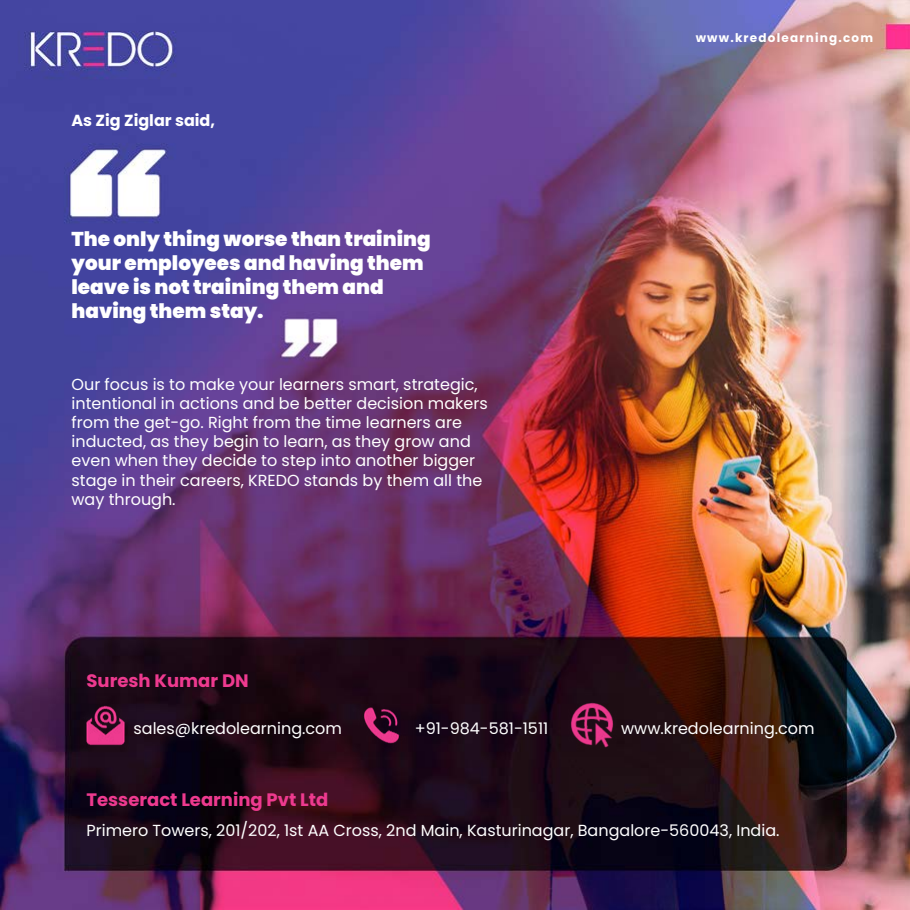
<style>
.page{position:relative;width:910px;height:910px;background:#fff}
.page>*{position:absolute;margin:0;border:0;box-sizing:border-box;transform-origin:0 0}
.t1{font:900 20px/24px "Poppins";color:#fff}
.t2{font:700 18px "Poppins";color:#ee3a8f}
.t3{font:16px/19.2px "Poppins";color:#fff}
.t4{font:700 16px "Poppins";color:#fff}
.t5{font:700 12px "Poppins";letter-spacing:.1em;color:#fff}
</style>
<div class="page">
<img style="left:0;top:0;width:910px;height:910px">
<img style="left:74px;top:694px;width:63px;height:62px">
<img style="left:350px;top:694px;width:62px;height:62px">
<img style="left:561px;top:694px;width:62px;height:62px">
<p class="t4" style="left:72px;top:111px;width:145px">As Zig Ziglar said,</p>
<p class="t1" style="left:72px;top:227px;width:361px">The only thing worse than training your employees and having them leave is not training them and having them stay.</p>
<p class="t3" style="left:72px;top:374px;width:418px">Our focus is to make your learners smart, strategic, intentional in actions and be better decision makers from the get-go. Right from the time learners are inducted, as they begin to learn, as they grow and even when they decide to step into another bigger stage in their careers, KREDO stands by them all the way through.</p>
<p class="t2" style="left:87px;top:670px;width:164px">Suresh Kumar DN</p>
<p class="t5" style="left:696px;top:31px;width:179px">www.kredolearning.com</p>
<p class="t3" style="left:134px;top:719px;width:210px">sales@kredolearning.com</p>
<p class="t3" style="left:415px;top:719px;width:135px">+91-984-581-1511</p>
<p class="t3" style="left:621px;top:719px;width:195px">www.kredolearning.com</p>
<p class="t2" style="left:87px;top:790px;width:243px">Tesseract Learning Pvt Ltd</p>
<p class="t3" style="left:87px;top:821px;width:694px">Primero Towers, 201/202, 1st AA Cross, 2nd Main, Kasturinagar, Bangalore-560043, India.</p>
</div>
